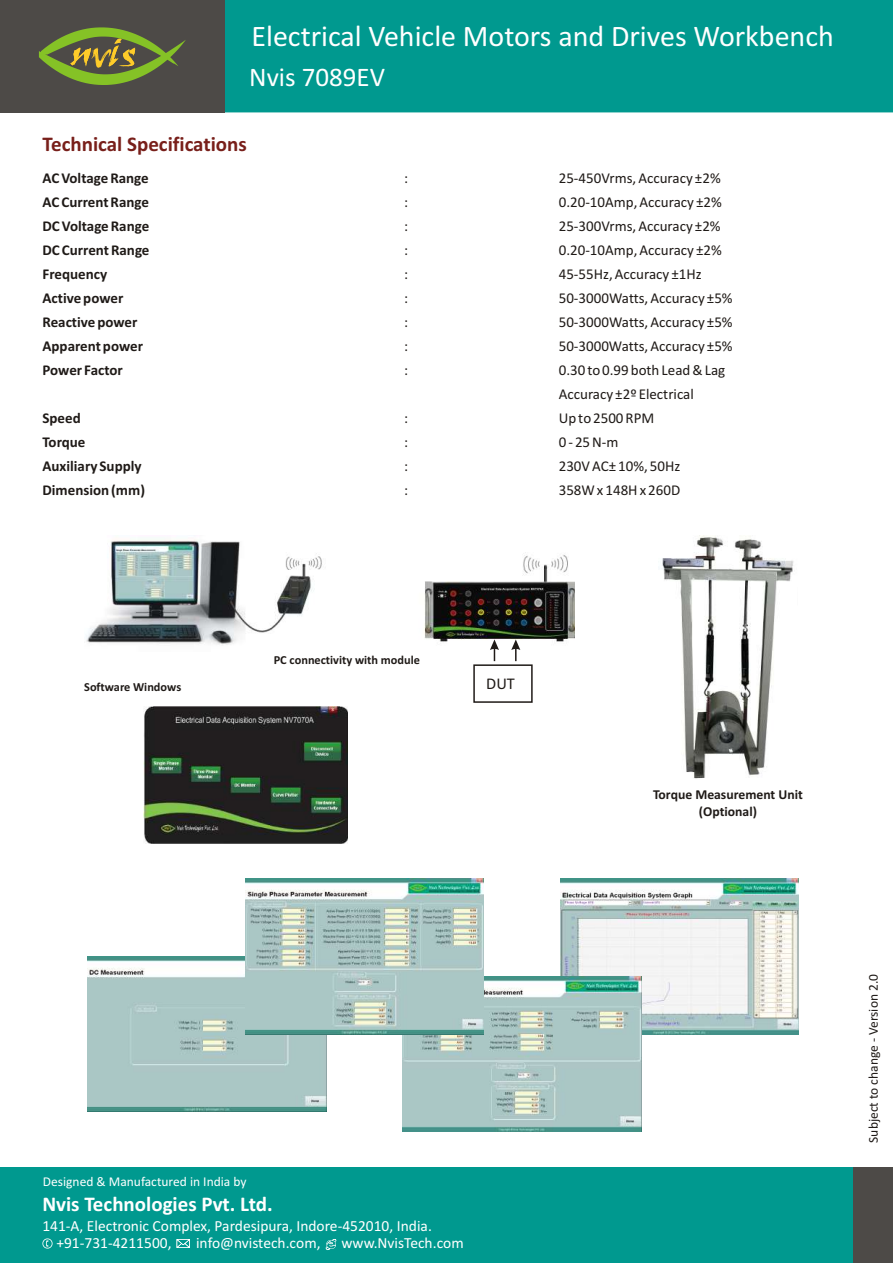
<style>
.page{position:relative;width:893px;height:1263px;background:#fff}
.page>*{position:absolute;margin:0;border:0;box-sizing:border-box;transform-origin:0 0}
.t1{font:30px "Calibri";color:#fff}
.t2{font:27px "Calibri";color:#fff}
.t3{font:700 21px "Calibri";color:#fff}
.t4{font:700 21px "Calibri";color:#781f1a}
.t5{font:16.35px "Calibri";color:#1f1a17}
.t6{font:15.45px/17px "Calibri";color:#fff}
.t7{font:15px/24px "Calibri";color:#1f1a17}
.t8{font:700 15px "Calibri";color:#1f1a17}
.t9{font:700 13.65px/16.6px "Calibri";color:#1f1a17;text-align:center}
.t10{font:13.5px "Calibri";color:#fff}
.t11{font:13.5px "Calibri";color:#1f1a17}
.t12{font:700 12.3px "Calibri";color:#1f1a17}
</style>
<div class="page">
<div style="left:0;top:1167px;width:854px;height:96px;background:#00998f"></div>
<div style="left:854px;top:1167px;width:39px;height:96px;background:#4d4a47"></div>
<svg style="left:326px;top:1239px;width:10px;height:11px"></svg>
<svg style="left:42px;top:1238px;width:11px;height:10px"></svg>
<svg style="left:177px;top:1239px;width:13px;height:9px"></svg>
<img style="left:88px;top:957px;width:238px;height:155px">
<img style="left:560px;top:879px;width:239px;height:155px">
<img style="left:403px;top:976px;width:238px;height:155px">
<img style="left:245px;top:879px;width:239px;height:155px">
<img style="left:662px;top:535px;width:132px;height:244px">
<img style="left:143px;top:707px;width:205px;height:136px">
<div style="left:473px;top:664px;width:60px;height:39px;border:1px solid #1f1a17"></div>
<img style="left:86px;top:540px;width:489px;height:110px">
<svg style="left:490px;top:639px;width:9px;height:22px"></svg>
<svg style="left:511px;top:639px;width:9px;height:22px"></svg>
<div style="left:225px;top:0;width:668px;height:112px;background:#00998f"></div>
<div style="left:0;top:0;width:225px;height:112px;background:#4d4a47"></div>
<svg style="left:39px;top:27px;width:147px;height:58px"></svg>
<h1 class="t1" style="left:251px;top:24px;width:584px">Electrical Vehicle Motors and Drives Workbench</h1>
<h2 class="t2" style="left:249px;top:66px;width:137px">Nvis 7089EV</h2>
<h3 class="t4" style="left:43px;top:136px;width:206px">Technical Specifications</h3>
<p class="t8" style="left:43px;top:172px;width:108px">AC Voltage Range</p>
<p class="t7" style="left:404px;top:167px;width:6px">:</p>
<p class="t7" style="left:559px;top:167px;width:163px">25-450Vrms, Accuracy ±2%</p>
<p class="t8" style="left:43px;top:196px;width:108px">AC Current Range</p>
<p class="t7" style="left:404px;top:191px;width:6px">:</p>
<p class="t7" style="left:559px;top:191px;width:165px">0.20-10Amp, Accuracy ±2%</p>
<p class="t8" style="left:43px;top:220px;width:108px">DC Voltage Range</p>
<p class="t7" style="left:404px;top:215px;width:6px">:</p>
<p class="t7" style="left:559px;top:215px;width:163px">25-300Vrms, Accuracy ±2%</p>
<p class="t8" style="left:43px;top:244px;width:109px">DC Current Range</p>
<p class="t7" style="left:404px;top:239px;width:6px">:</p>
<p class="t7" style="left:559px;top:239px;width:165px">0.20-10Amp, Accuracy ±2%</p>
<p class="t8" style="left:43px;top:268px;width:66px">Frequency</p>
<p class="t7" style="left:404px;top:263px;width:6px">:</p>
<p class="t7" style="left:559px;top:263px;width:144px">45-55Hz, Accuracy ±1Hz</p>
<p class="t8" style="left:43px;top:292px;width:82px">Active power</p>
<p class="t7" style="left:404px;top:287px;width:6px">:</p>
<p class="t7" style="left:559px;top:287px;width:175px">50-3000Watts, Accuracy ±5%</p>
<p class="t8" style="left:43px;top:316px;width:96px">Reactive power</p>
<p class="t7" style="left:404px;top:311px;width:6px">:</p>
<p class="t7" style="left:559px;top:311px;width:175px">50-3000Watts, Accuracy ±5%</p>
<p class="t8" style="left:43px;top:340px;width:102px">Apparent power</p>
<p class="t7" style="left:404px;top:335px;width:6px">:</p>
<p class="t7" style="left:559px;top:335px;width:175px">50-3000Watts, Accuracy ±5%</p>
<p class="t8" style="left:43px;top:364px;width:82px">Power Factor</p>
<p class="t7" style="left:404px;top:359px;width:6px">:</p>
<p class="t7" style="left:559px;top:359px;width:168px">0.30 to 0.99 both Lead &amp; Lag<br>Accuracy ±2º Electrical</p>
<p class="t8" style="left:43px;top:412px;width:40px">Speed</p>
<p class="t7" style="left:404px;top:407px;width:6px">:</p>
<p class="t7" style="left:559px;top:407px;width:97px">Up to 2500 RPM</p>
<p class="t8" style="left:43px;top:436px;width:45px">Torque</p>
<p class="t7" style="left:404px;top:431px;width:6px">:</p>
<p class="t7" style="left:559px;top:431px;width:61px">0 - 25 N-m</p>
<p class="t8" style="left:43px;top:460px;width:101px">Auxiliary Supply</p>
<p class="t7" style="left:404px;top:455px;width:6px">:</p>
<p class="t7" style="left:559px;top:455px;width:123px">230V AC± 10%, 50Hz</p>
<p class="t8" style="left:43px;top:484px;width:104px">Dimension (mm)</p>
<p class="t7" style="left:404px;top:479px;width:6px">:</p>
<p class="t7" style="left:559px;top:479px;width:123px">358W x 148H x 260D</p>
<p class="t12" style="left:274px;top:655px;width:148px">PC connectivity with module</p>
<p class="t12" style="left:84px;top:682px;width:99px">Software Windows</p>
<p class="t5" style="left:486px;top:677px;width:30px">DUT</p>
<p class="t10" style="left:43px;top:1175px;width:205px">Designed &amp; Manufactured in India by</p>
<h3 class="t3" style="left:42px;top:1195px;width:232px">Nvis Technologies Pvt. Ltd.</h3>
<p class="t6" style="left:56px;top:1218px;width:377px;text-indent:-14px">141-A, Electronic Complex, Pardesipura, Indore-452010, India. +91-731-4211500,</p>
<p class="t6" style="left:196px;top:1235px;width:126px">info@nvistech.com,</p>
<p class="t6" style="left:342px;top:1235px;width:124px">www.NvisTech.com</p>
<p class="t9" style="left:653px;top:788px;width:151px">Torque Measurement Unit (Optional)</p>
<p class="t11" style="left:868px;top:1143px;width:170px;rotate:-90deg">Subject to change - Version 2.0</p>
</div>
